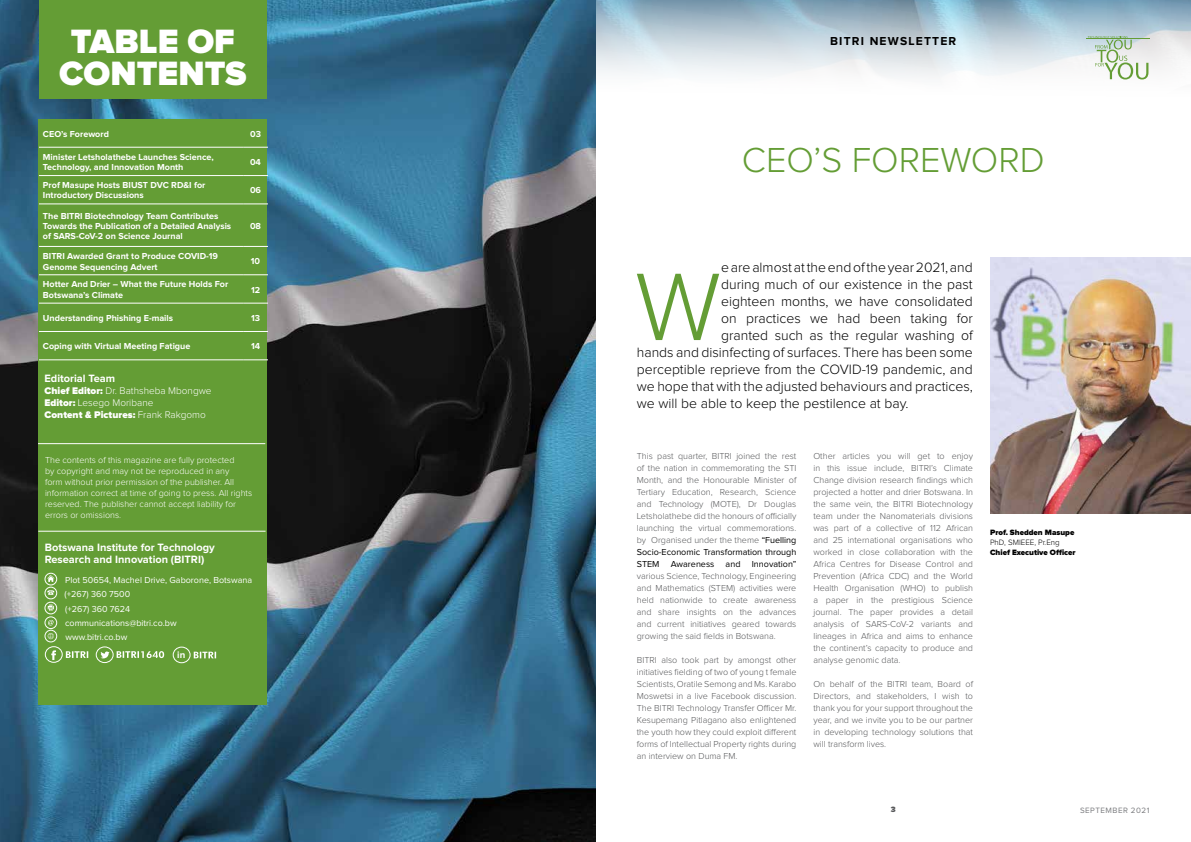
<style>
.page{position:relative;width:1191px;height:842px;background:#fff}
.page>*{position:absolute;margin:0;border:0;box-sizing:border-box;transform-origin:0 0}
.t1{font:300 99.4px "Proxima Nova";color:#649d35}
.t2{font:300 36px "Proxima Nova";color:#649d35}
.t3{font:900 35px/32.2px "Proxima Nova";color:#fff;text-align:center}
.t4{font:300 14px "Proxima Nova";color:#000}
.t5{font:700 12px "Proxima Nova";letter-spacing:.1em;color:#000}
.t6{font:700 11px/12px "Proxima Nova";color:#fff}
.t7{font:300 10px/12px "Proxima Nova";color:#fff}
.t8{font:700 9.7px "Proxima Nova";color:#fff}
.t9{font:300 9px/12px "Proxima Nova";color:#58595b;text-align:justify}
.t10{font:700 9px/10px "Proxima Nova";color:#fff}
.t11{font:300 9px/11px "Proxima Nova";color:#fff}
.t12{font:9px/14px "Proxima Nova";color:#fff}
.t13{font:900 8px "Proxima Nova";color:#000}
.t14{font:300 8px "Proxima Nova";color:#000}
.t15{font:8px "Proxima Nova";letter-spacing:.06em;color:#797a7d}
.t16{font:900 8px "Proxima Nova";color:#58595b}
.s1{font-weight:900}
.s2{font-weight:400;color:#000}
</style>
<div class="page">
<svg style="left:595px;top:0;width:596px;height:209px"></svg>
<hr style="left:1086px;top:39px;width:63px;height:1px;background:#649d35">
<svg style="left:1087px;top:36px;width:61px;height:43px"></svg>
<img style="left:0;top:0;width:595px;height:842px">
<div style="left:38px;top:119px;width:228px;height:585px;background:#649d35"></div>
<div style="left:39px;top:0;width:227px;height:99px;background:#649d35"></div>
<hr style="left:39px;top:147px;width:204px;height:1px;background:#fff">
<svg style="left:243px;top:147px;width:25px;height:1px"></svg>
<hr style="left:39px;top:175px;width:204px;height:1px;background:#fff">
<svg style="left:243px;top:175px;width:25px;height:1px"></svg>
<hr style="left:39px;top:204px;width:204px;height:1px;background:#fff">
<svg style="left:243px;top:204px;width:25px;height:1px"></svg>
<hr style="left:39px;top:246px;width:204px;height:1px;background:#fff">
<svg style="left:243px;top:246px;width:25px;height:1px"></svg>
<hr style="left:39px;top:274px;width:204px;height:1px;background:#fff">
<svg style="left:243px;top:274px;width:25px;height:1px"></svg>
<hr style="left:39px;top:303px;width:204px;height:1px;background:#fff">
<svg style="left:243px;top:303px;width:25px;height:1px"></svg>
<hr style="left:39px;top:331px;width:204px;height:1px;background:#fff">
<svg style="left:243px;top:331px;width:25px;height:1px"></svg>
<hr style="left:39px;top:359px;width:204px;height:1px;background:#fff">
<svg style="left:243px;top:359px;width:25px;height:1px"></svg>
<svg style="left:48px;top:633px;width:6px;height:6px"></svg>
<div style="left:45px;top:630px;width:12px;height:12px;border:1px solid #fff;border-radius:50%"></div>
<svg style="left:47px;top:575px;width:7px;height:7px"></svg>
<div style="left:45px;top:573px;width:12px;height:12px;border:1px solid #fff;border-radius:50%"></div>
<svg style="left:47px;top:590px;width:7px;height:5px"></svg>
<div style="left:45px;top:587px;width:12px;height:12px;border:1px solid #fff;border-radius:50%"></div>
<svg style="left:48px;top:620px;width:6px;height:6px"></svg>
<div style="left:45px;top:617px;width:12px;height:12px;border:1px solid #fff;border-radius:50%"></div>
<svg style="left:48px;top:605px;width:6px;height:6px"></svg>
<div style="left:45px;top:602px;width:12px;height:12px;border:1px solid #fff;border-radius:50%"></div>
<svg style="left:117px;top:651px;width:47px;height:7px"></svg>
<svg style="left:100px;top:651px;width:10px;height:7px"></svg>
<div style="left:96px;top:647px;width:17px;height:16px;border:1px solid #fff;border-radius:50%"></div>
<svg style="left:66px;top:651px;width:22px;height:7px"></svg>
<svg style="left:51px;top:650px;width:5px;height:10px"></svg>
<div style="left:45px;top:646px;width:17px;height:16px;border:1px solid #fff;border-radius:50%"></div>
<svg style="left:194px;top:652px;width:22px;height:6px"></svg>
<div style="left:173px;top:647px;width:17px;height:16px;border:1px solid #fff;border-radius:50%"></div>
<hr style="left:38px;top:531px;width:227px;height:1px;background:#fff">
<hr style="left:38px;top:443px;width:227px;height:1px;background:#fff">
<img style="left:990px;top:258px;width:201px;height:255px">
<h3 class="t3" style="left:59px;top:27px;width:189px">TABLE OF<br>CONTENTS</h3>
<p class="t10" style="left:43px;top:129px;width:68px">CEO’s Foreword</p>
<p class="t10" style="left:250px;top:129px;width:12px">03</p>
<p class="t10" style="left:43px;top:152px;width:172px">Minister Letsholathebe Launches Science,<br>Technology, and Innovation Month</p>
<p class="t10" style="left:250px;top:157px;width:12px">04</p>
<p class="t10" style="left:43px;top:181px;width:164px">Prof Masupe Hosts BIUST DVC RD&amp;I for<br>Introductory Discussions</p>
<p class="t10" style="left:250px;top:186px;width:13px">06</p>
<p class="t10" style="left:43px;top:211px;width:190px">The BITRI Biotechnology Team Contributes<br>Towards the Publication of a Detailed Analysis of SARS-CoV-2 on Science Journal</p>
<p class="t10" style="left:250px;top:221px;width:13px">08</p>
<p class="t10" style="left:43px;top:251px;width:177px;line-height:11px">BITRI Awarded Grant to Produce COVID-19<br>Genome Sequencing Advert</p>
<p class="t10" style="left:251px;top:257px;width:11px">10</p>
<p class="t10" style="left:43px;top:279px;width:187px;line-height:11px">Hotter And Drier – What the Future Holds For<br>Botswana’s Climate</p>
<p class="t10" style="left:251px;top:285px;width:11px">12</p>
<p class="t10" style="left:43px;top:313px;width:132px">Understanding Phishing E-mails</p>
<p class="t10" style="left:251px;top:313px;width:10px">13</p>
<p class="t10" style="left:43px;top:342px;width:149px">Coping with Virtual Meeting Fatigue</p>
<p class="t10" style="left:251px;top:342px;width:11px">14</p>
<p class="t6" style="left:45px;top:373px;width:72px">Editorial Team</p>
<p class="t7" style="left:45px;top:385px;width:169px"><span class="s1">Chief Editor:</span> Dr. Bathsheba Mbongwe<br><span class="s1">Editor:</span> Lesego Moribane<br><span class="s1">Content &amp; Pictures:</span> Frank Rakgomo</p>
<p class="t11" style="left:45px;top:455px;width:209px">The contents of this magazine are fully protected<br>by copyright and may not be reproduced in any<br>form without prior permission of the publisher. All information correct at time of going to press. All rights reserved. The publisher cannot accept liability for errors or omissions.</p>
<p class="t6" style="left:45px;top:542px;width:171px">Botswana Institute for Technology<br>Research and Innovation (BITRI)</p>
<p class="t12" style="left:65px;top:573px;width:189px">Plot 50654, Machel Drive, Gaborone, Botswana (+267) 360 7500</p>
<p class="t12" style="left:65px;top:602px;width:113px;line-height:14.7px">(+267) 360 7624 communications@bitri.co.bw</p>
<p class="t12" style="left:66px;top:630px;width:63px">www.bitri.co.bw</p>
<p class="t8" style="left:177px;top:650px;width:10px">in</p>
<h3 class="t5" style="left:830px;top:36px;width:128px">BITRI NEWSLETTER</h3>
<h2 class="t2" style="left:742px;top:143px;width:304px">CEO’S FOREWORD</h2>
<h3 class="t4" style="left:721px;top:261px;width:253px">e are almost at the end of the year 2021, and</h3>
<h3 class="t4" style="left:721px;top:278px;width:253px">during much of our existence in the past</h3>
<h3 class="t4" style="left:721px;top:295px;width:253px">eighteen months, we have consolidated</h3>
<h3 class="t4" style="left:721px;top:312px;width:253px">on practices we had been taking for</h3>
<h3 class="t4" style="left:721px;top:329px;width:253px">granted such as the regular washing of</h3>
<h3 class="t4" style="left:637px;top:346px;width:337px">hands and disinfecting of surfaces. There has been some</h3>
<h3 class="t4" style="left:637px;top:363px;width:337px">perceptible reprieve from the COVID-19 pandemic, and</h3>
<h3 class="t4" style="left:637px;top:380px;width:337px">we hope that with the adjusted behaviours and practices,</h3>
<h3 class="t4" style="left:637px;top:397px;width:273px">we will be able to keep the pestilence at bay.</h3>
<h1 class="t1" style="left:635px;top:261px;width:88px">W</h1>
<p class="t9" style="left:637px;top:450px;width:161px">This past quarter, BITRI joined the rest of the nation in commemorating the STI Month, and the Honourable Minister of Tertiary Education, Research, Science and Technology (MOTE), Dr Douglas Letsholathebe did the honours of officially launching the virtual commemorations. by Organised under the theme <span class="s2">“Fuelling Socio-Economic Transformation through STEM Awareness and Innovation”</span></p>
<p class="t9" style="left:637px;top:570px;width:161px">various Science, Technology, Engineering and Mathematics (STEM) activities were held nationwide to create awareness and share insights on the advances and current initiatives geared towards growing the said fields in Botswana.</p>
<p class="t9" style="left:637px;top:654px;width:161px">BITRI also took part by amongst other initiatives fielding of two of young t female Scientists, Oratile Semong and Ms. Karabo Moswetsi in a live Facebook discussion.<br>The BITRI Technology Transfer Officer Mr.<br>Kesupemang Pitlagano also enlightened the youth how they could exploit different forms of Intellectual Property rights during an interview on Duma FM.</p>
<p class="t9" style="left:813px;top:450px;width:161px">Other articles you will get to enjoy in this issue include, BITRI’s Climate Change division research findings which projected a hotter and drier Botswana. In the same vein, the BITRI Biotechnology team under the Nanomaterials divisions was part of a collective of 112 African and 25 international organisations who worked in close collaboration with the Africa Centres for Disease Control and Prevention (Africa CDC) and the World Health Organisation (WHO) to publish a paper in the prestigious Science journal. The paper provides a detail analysis of SARS-CoV-2 variants and lineages in Africa and aims to enhance the continent’s capacity to produce and analyse genomic data.</p>
<p class="t9" style="left:813px;top:678px;width:161px">On behalf of the BITRI team, Board of Directors, and stakeholders, I wish to thank you for your support throughout the year, and we invite you to be our partner in developing technology solutions that will transform lives.</p>
<p class="t13" style="left:990px;top:528px;width:86px">Prof. Shedden Masupe</p>
<p class="t14" style="left:990px;top:538px;width:71px">PhD, SMIEEE, Pr.Eng</p>
<p class="t13" style="left:990px;top:548px;width:87px">Chief Executive Officer</p>
<p class="t16" style="left:890px;top:806px;width:6px">3</p>
<p class="t15" style="left:1080px;top:807px;width:71px">SEPTEMBER 2021</p>
</div>
